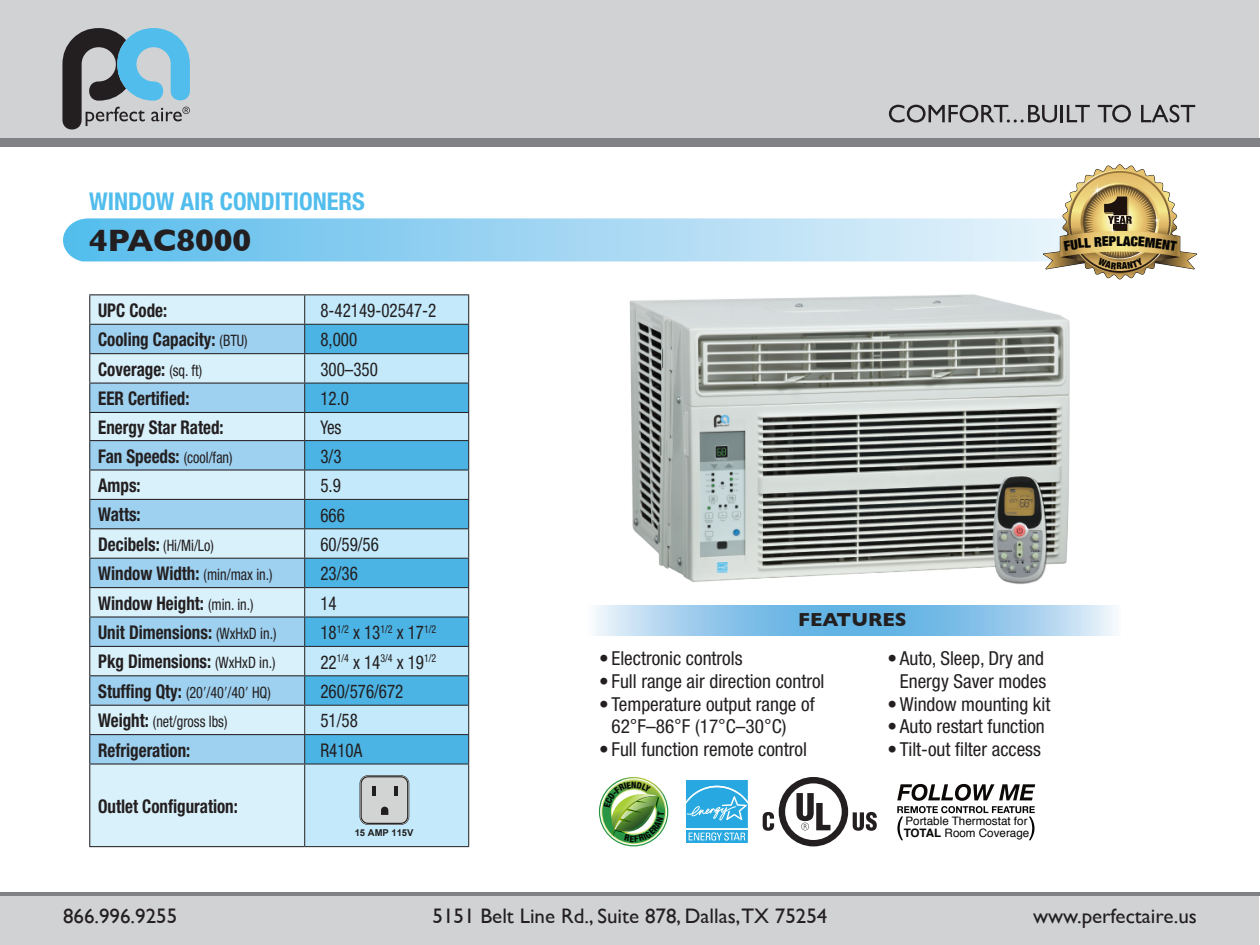
<style>
.page{position:relative;width:1260px;height:945px;background:#fff}
.page>*{position:absolute;margin:0;border:0;box-sizing:border-box;transform-origin:0 0}
.t1{font:700 31.5px "Gill Sans";color:#231f20}
.t2{font:700 condensed 24.5px "Helvetica Neue";color:#51bdec}
.t3{font:21px "Gill Sans";color:#231f20}
.t4{font:condensed 19.25px/22.8px "Helvetica Neue";color:#231f20}
.t5{font:700 19.25px "Gill Sans";color:#231f20}
.t6{font:700 condensed 18.9px "Helvetica Neue";color:#231f20;scale:.9 1}
.t7{font:condensed 18.9px "Helvetica Neue";color:#231f20;scale:.9 1}
.t8{font:condensed 15.75px "Helvetica Neue";color:#231f20;scale:.9 1}
.t9{font:900 expanded 13.65px "Helvetica Neue";color:#050504}
.t10{font:11.72px/11.9px "Helvetica";color:#050504}
.t11{font:condensed 11.03px "Helvetica Neue";color:#231f20;scale:.9 1}
.t12{font:700 9.45px "Arial";color:#211e1e}
.t13{font:900 expanded 9.45px "Helvetica Neue";color:#050504}
.s1{font-weight:400;font-size:15.75px}
.s2{font-weight:700;font-size:18.9px}
.s3{font-size:18.9px}
.s4{font-family:"Arial";font-stretch:normal}
.s5{font-weight:700}
</style>
<div class="page">
<div style="left:1px;top:0;width:1258px;height:142px;background:#d1d2d4"></div>
<div style="left:1px;top:895px;width:1258px;height:50px;background:#d1d2d4"></div>
<div style="left:0;top:138px;width:1260px;height:9px;background:#808285"></div>
<hr style="left:0;top:893px;width:1260px;height:3px;background:#808285">
<svg style="left:62px;top:28px;width:128px;height:101px"></svg>
<svg style="left:889px;top:105px;width:168px;height:17px"></svg>
<hr style="left:1060px;top:105px;width:3px;height:17px;background:#231f20">
<svg style="left:1067px;top:105px;width:23px;height:17px"></svg>
<svg style="left:1098px;top:105px;width:33px;height:17px"></svg>
<svg style="left:1141px;top:105px;width:54px;height:17px"></svg>
<div style="left:90px;top:295px;width:214px;height:551px;background:#d9f1fb"></div>
<div style="left:305px;top:295px;width:163px;height:551px;background:#c3e9fa"></div>
<svg style="left:90px;top:325px;width:214px;height:438px;background:#b8ddf2"></svg>
<svg style="left:305px;top:325px;width:163px;height:439px;background:#82caec"></svg>
<hr style="left:89px;top:294px;width:215px;height:1px;background:#231f20">
<hr style="left:89px;top:324px;width:215px;height:1px;background:#231f20">
<hr style="left:89px;top:353px;width:215px;height:1px;background:#231f20">
<hr style="left:89px;top:383px;width:215px;height:1px;background:#231f20">
<hr style="left:89px;top:412px;width:215px;height:1px;background:#231f20">
<hr style="left:89px;top:440px;width:215px;height:1px;background:#231f20">
<hr style="left:89px;top:469px;width:215px;height:2px;background:#231f20">
<hr style="left:89px;top:499px;width:215px;height:1px;background:#231f20">
<hr style="left:89px;top:528px;width:215px;height:1px;background:#231f20">
<hr style="left:89px;top:558px;width:215px;height:1px;background:#231f20">
<hr style="left:89px;top:587px;width:215px;height:1px;background:#231f20">
<hr style="left:89px;top:616px;width:215px;height:2px;background:#231f20">
<hr style="left:89px;top:646px;width:215px;height:1px;background:#231f20">
<hr style="left:89px;top:675px;width:215px;height:1px;background:#231f20">
<hr style="left:89px;top:705px;width:215px;height:1px;background:#231f20">
<hr style="left:89px;top:734px;width:215px;height:1px;background:#231f20">
<svg style="left:89px;top:295px;width:1px;height:468px"></svg>
<hr style="left:89px;top:763px;width:215px;height:2px;background:#231f20">
<hr style="left:89px;top:765px;width:1px;height:81px;background:#231f20">
<hr style="left:89px;top:846px;width:215px;height:1px;background:#231f20">
<hr style="left:304px;top:294px;width:165px;height:1px;background:#231f20">
<hr style="left:304px;top:324px;width:165px;height:1px;background:#231f20">
<hr style="left:304px;top:353px;width:165px;height:1px;background:#231f20">
<hr style="left:304px;top:383px;width:165px;height:1px;background:#231f20">
<hr style="left:304px;top:412px;width:165px;height:1px;background:#231f20">
<hr style="left:304px;top:440px;width:165px;height:1px;background:#231f20">
<hr style="left:304px;top:470px;width:165px;height:1px;background:#231f20">
<hr style="left:304px;top:499px;width:165px;height:1px;background:#231f20">
<hr style="left:304px;top:528px;width:165px;height:1px;background:#231f20">
<hr style="left:304px;top:558px;width:165px;height:1px;background:#231f20">
<hr style="left:304px;top:587px;width:165px;height:1px;background:#231f20">
<hr style="left:304px;top:617px;width:165px;height:1px;background:#231f20">
<hr style="left:304px;top:646px;width:165px;height:1px;background:#231f20">
<hr style="left:304px;top:675px;width:165px;height:1px;background:#231f20">
<hr style="left:304px;top:705px;width:165px;height:1px;background:#231f20">
<hr style="left:304px;top:734px;width:165px;height:1px;background:#231f20">
<svg style="left:304px;top:295px;width:1px;height:469px"></svg>
<svg style="left:468px;top:295px;width:1px;height:469px"></svg>
<hr style="left:304px;top:764px;width:165px;height:1px;background:#231f20">
<hr style="left:304px;top:764px;width:1px;height:82px;background:#231f20">
<hr style="left:468px;top:764px;width:1px;height:82px;background:#231f20">
<hr style="left:304px;top:846px;width:165px;height:1px;background:#231f20">
<div style="left:360px;top:775px;width:49px;height:50px;border:3px solid #211e1e;border-radius:7px"></div>
<div style="left:360px;top:776px;width:49px;height:48px;border:2px solid #fff;border-radius:7px"></div>
<div style="left:361px;top:777px;width:47px;height:46px;background:#d2d3d3;border-radius:7px"></div>
<div style="left:361px;top:776px;width:47px;height:48px;border:1px solid #211e1e;border-radius:7px"></div>
<svg style="left:372px;top:787px;width:4px;height:9px"></svg>
<svg style="left:394px;top:787px;width:4px;height:9px"></svg>
<svg style="left:381px;top:807px;width:7px;height:8px"></svg>
<svg style="left:897px;top:784px;width:138px;height:56px"></svg>
<svg style="left:686px;top:780px;width:62px;height:63px;background:#4db7e5"></svg>
<svg style="left:853px;top:812px;width:24px;height:19px"></svg>
<div style="left:779px;top:777px;width:69px;height:69px;background:#231f20;border-radius:50%"></div>
<div style="left:785px;top:783px;width:57px;height:57px;background:#fff;border-radius:50%"></div>
<svg style="left:796px;top:793px;width:34px;height:37px"></svg>
<svg style="left:763px;top:812px;width:11px;height:19px"></svg>
<svg style="left:595px;top:606px;width:522px;height:29px;background:#94c9eb"></svg>
<img style="left:629px;top:294px;width:441px;height:288px">
<img style="left:984px;top:468px;width:70px;height:116px">
<svg style="left:63px;top:164px;width:1134px;height:115px"></svg>
<img style="left:599px;top:777px;width:69px;height:69px">
<p class="t2" style="left:89px;top:187px;width:277px">WINDOW AIR CONDITIONERS</p>
<h1 class="t1" style="left:89px;top:215px;width:164px">4PAC8000</h1>
<p class="t6" style="left:98px;top:299px;width:78px">UPC Code:</p>
<p class="t7" style="left:320px;top:299px;width:130px">8-42149-02547-2</p>
<p class="t6" style="left:98px;top:328px;width:168px">Cooling Capacity: <span class="s1">(BTU)</span></p>
<p class="t7" style="left:320px;top:329px;width:42px">8,000</p>
<p class="t6" style="left:98px;top:358px;width:117px">Coverage: <span class="s1">(sq. ft)</span></p>
<p class="t7" style="left:320px;top:358px;width:65px">300–350</p>
<p class="t6" style="left:98px;top:387px;width:103px">EER Certified:</p>
<p class="t7" style="left:320px;top:388px;width:33px">12.0</p>
<p class="t6" style="left:98px;top:416px;width:141px">Energy Star Rated:</p>
<p class="t7" style="left:320px;top:416px;width:25px">Yes</p>
<p class="t6" style="left:98px;top:444px;width:151px">Fan Speeds: <span class="s1">(cool/fan)</span></p>
<p class="t7" style="left:320px;top:445px;width:25px">3/3</p>
<p class="t6" style="left:98px;top:474px;width:49px">Amps:</p>
<p class="t7" style="left:320px;top:475px;width:24px">5.9</p>
<p class="t6" style="left:98px;top:503px;width:49px">Watts:</p>
<p class="t7" style="left:320px;top:504px;width:29px">666</p>
<p class="t8" style="left:98px;top:536px;width:130px"><span class="s2">Decibels:</span> (Hi/Mi/Lo)</p>
<p class="t7" style="left:320px;top:533px;width:66px">60/59/56</p>
<p class="t6" style="left:98px;top:562px;width:195px">Window Width: <span class="s1">(min/max in.)</span></p>
<p class="t7" style="left:320px;top:563px;width:43px">23/36</p>
<p class="t6" style="left:98px;top:591px;width:174px">Window Height: <span class="s1">(min. in.)</span></p>
<p class="t7" style="left:320px;top:592px;width:20px">14</p>
<p class="t6" style="left:98px;top:621px;width:200px">Unit Dimensions: <span class="s1">(WxHxD in.)</span></p>
<p class="t11" style="left:320px;top:623px;width:130px"><span class="s3">18</span>1/2 <span class="s3">x 13</span>1/2 <span class="s3">x 17</span>1/2</p>
<p class="t6" style="left:98px;top:650px;width:199px">Pkg Dimensions: <span class="s1">(WxHxD in.)</span></p>
<p class="t11" style="left:320px;top:652px;width:130px"><span class="s3">22</span>1/4 <span class="s3">x 14</span>3/4 <span class="s3">x 19</span>1/2</p>
<p class="t6" style="left:98px;top:680px;width:193px">Stuffing Qty: <span class="s1">(20 /40 /40 HQ)</span></p>
<p class="t7" style="left:320px;top:680px;width:94px">260/576/672</p>
<p class="t8" style="left:98px;top:713px;width:145px"><span class="s2">Weight:</span> (net/gross lbs)</p>
<p class="t7" style="left:320px;top:710px;width:43px">51/58</p>
<p class="t6" style="left:98px;top:738px;width:104px">Refrigeration:</p>
<p class="t7" style="left:320px;top:739px;width:48px">R410A</p>
<p class="t6" style="left:98px;top:795px;width:157px">Outlet Configuration:</p>
<p class="t12" style="left:355px;top:827px;width:60px">15 AMP 115V</p>
<p class="t9" style="left:1116px;top:232px;width:8px">L</p>
<p class="t13" style="left:1116px;top:260px;width:7px">R</p>
<p class="t5" style="left:798px;top:605px;width:110px">FEATURES</p>
<p class="t4" style="left:599px;top:647px;width:145px">• Electronic controls</p>
<p class="t4" style="left:599px;top:670px;width:227px">• Full range air direction control</p>
<p class="t4" style="left:611px;top:692px;width:205px;text-indent:-12px">• Temperature output range of<br>62<span class="s4">°</span>F–86<span class="s4">°</span>F (17<span class="s4">°</span>C–30<span class="s4">°</span>C)</p>
<p class="t4" style="left:599px;top:738px;width:209px">• Full function remote control</p>
<p class="t4" style="left:888px;top:647px;width:160px;text-align:right">• Auto, Sleep, Dry and<br>Energy Saver modes</p>
<p class="t4" style="left:888px;top:692px;width:164px">•Window mounting kit</p>
<p class="t4" style="left:888px;top:715px;width:159px">• Auto restart function</p>
<p class="t4" style="left:888px;top:738px;width:155px">• Tilt-out filter access</p>
<p class="t10" style="left:904px;top:816px;width:127px">Portable Thermostat for<br><span class="s5">TOTAL</span> Room Coverage</p>
<p class="t3" style="left:63px;top:903px;width:116px">866.996.9255</p>
<p class="t3" style="left:433px;top:903px;width:396px">5151 Belt Line Rd., Suite 878, Dallas,TX 75254</p>
<p class="t3" style="left:1033px;top:903px;width:165px">www.perfectaire.us</p>
</div>
